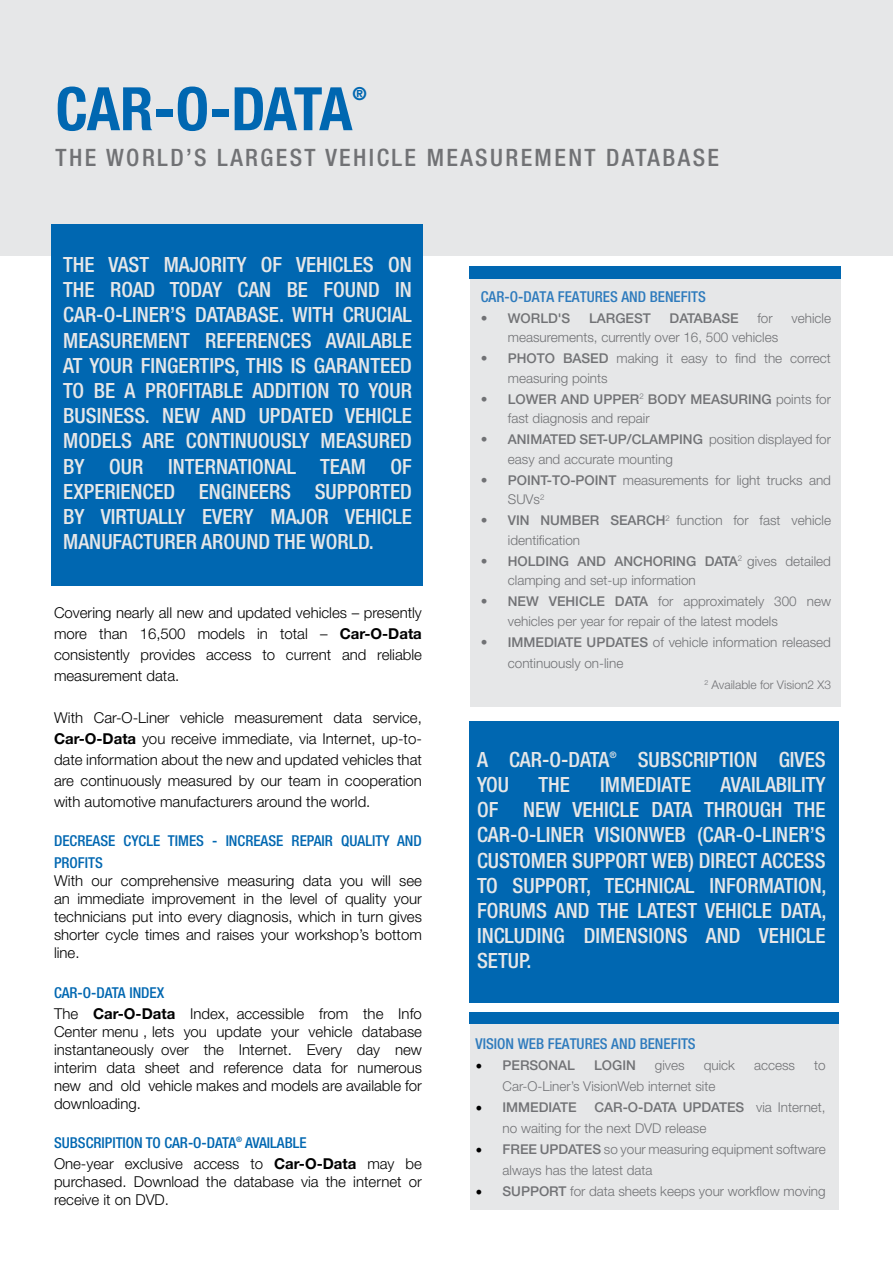
<style>
.page{position:relative;width:893px;height:1263px;background:#fff}
.page>*{position:absolute;margin:0;border:0;box-sizing:border-box;transform-origin:0 0}
.t1{font:700 condensed 60px "Helvetica Neue LT Pro";letter-spacing:-.035em;color:#0067b1}
.t2{font:500 condensed 24px "Helvetica Neue LT Pro";letter-spacing:.1em;color:#717275}
.t3{font:500 condensed 21px/25.2px "Helvetica Neue LT Pro";color:#e6e7e8;text-align:justify}
.t4{font:700 condensed 18px "Helvetica Neue LT Pro";color:#0067b1}
.t5{font:300 15px/18px "Helvetica Neue LT Pro";color:#000;text-align:justify}
.t6{font:500 condensed 15px/21.6px "Helvetica Neue LT Pro";color:#0067b1}
.t7{font:500 condensed 15px "Helvetica Neue LT Pro";color:#2e7bbd}
.t8{font:300 13.5px/19.5px "Helvetica Neue LT Pro";color:#717275}
.t9{font:500 13.5px "Helvetica Neue LT Pro";color:#717275}
.t10{font:300 12px "Helvetica Neue LT Pro";color:#717275}
.t11{font:500 condensed 9px "Helvetica Neue LT Pro";color:#e6e7e8}
.s1{font-weight:700}
.s2{font-weight:500}
.s3{font-family:"Minion Pro";font-weight:400;font-size:18px;color:#000}
</style>
<div class="page">
<div style="left:0;top:0;width:893px;height:256px;background:#e6e7e8"></div>
<div style="left:51px;top:224px;width:372px;height:361px;background:#0067b1"></div>
<div style="left:469px;top:721px;width:370px;height:281px;background:#0067b1"></div>
<div style="left:471px;top:278px;width:370px;height:429px;background:#e6e7e8"></div>
<div style="left:471px;top:1024px;width:368px;height:185px;background:#e6e7e8"></div>
<div style="left:469px;top:266px;width:372px;height:13px;background:#0067b1"></div>
<div style="left:469px;top:1013px;width:370px;height:11px;background:#0067b1"></div>
<p class="t1" style="left:56px;top:73px;width:298px">CAR-O-DATA</p>
<p class="t4" style="left:353px;top:83px;width:16px">®</p>
<p class="t2" style="left:56px;top:143px;width:665px">THE WORLD’S LARGEST VEHICLE MEASUREMENT DATABASE</p>
<p class="t3" style="left:63px;top:252px;width:350px">THE VAST MAJORITY OF VEHICLES ON THE ROAD TODAY CAN BE FOUND IN CAR-O-LINER’S DATABASE. WITH CRUCIAL MEASUREMENT REFERENCES AVAILABLE AT YOUR FINGERTIPS, THIS IS GARANTEED TO BE A PROFITABLE ADDITION TO YOUR BUSINESS. NEW AND UPDATED VEHICLE MODELS ARE CONTINUOUSLY MEASURED BY OUR INTERNATIONAL TEAM OF EXPERIENCED ENGINEERS SUPPORTED BY VIRTUALLY EVERY MAJOR VEHICLE MANUFACTURER AROUND THE WORLD.</p>
<p class="t5" style="left:54px;top:602px;width:369px;line-height:21px">Covering nearly all new and updated vehicles – presently more than 16,500 models in total – <span class="s1">Car-O-Data </span>consistently provides access to current and reliable measurement data.</p>
<p class="t5" style="left:54px;top:707px;width:369px;line-height:21px">With Car-O-Liner vehicle measurement data service, <span class="s1">Car-O-Data</span> you receive immediate, via Internet, up-to&shy;date information about the new and updated vehicles that are continuously measured by our team in cooperation with automotive manufacturers around the world.</p>
<p class="t6" style="left:54px;top:830px;width:369px">DECREASE CYCLE TIMES - INCREASE REPAIR QUALITY AND<br>PROFITS</p>
<p class="t5" style="left:54px;top:871px;width:369px">With our comprehensive measuring data you will see an immediate improvement in the level of quality your technicians put into every diagnosis, which in turn gives shorter cycle times and raises your workshop’s bottom line.</p>
<p class="t6" style="left:54px;top:981px;width:112px">CAR-O-DATA INDEX</p>
<p class="t5" style="left:54px;top:1004px;width:369px">The <span class="s1">Car-O-Data</span> Index, accessible from the Info Center menu , lets you update your vehicle database instantaneously over the Internet. Every day new interim data sheet and reference data for numerous new and old vehicle makes and models are available for downloading.</p>
<p class="t6" style="left:54px;top:1132px;width:254px">SUBSCRIPITION TO CAR-O-DATA<sup>®</sup> AVAILABLE</p>
<p class="t5" style="left:54px;top:1154px;width:369px">One-year exclusive access to <span class="s1">Car-O-Data</span> may be purchased. Download the database via the internet or receive it on DVD.</p>
<p class="t7" style="left:481px;top:287px;width:227px">CAR-O-DATA FEATURES AND BENEFITS</p>
<p class="t9" style="left:481px;top:310px;width:91px">• WORLD'S</p>
<p class="t9" style="left:589px;top:310px;width:63px">LARGEST</p>
<p class="t9" style="left:670px;top:310px;width:71px">DATABASE</p>
<p class="t8" style="left:757px;top:308px;width:17px">for</p>
<p class="t8" style="left:791px;top:308px;width:41px">vehicle</p>
<p class="t8" style="left:508px;top:327px;width:272px">measurements, currently over 16, 500 vehicles</p>
<p class="t8" style="left:508px;top:348px;width:325px;text-indent:-27px"><span class="s2">• PHOTO BASED</span> making it easy to find the correct measuring points</p>
<p class="t8" style="left:508px;top:389px;width:325px;text-indent:-27px"><span class="s2">• LOWER AND UPPER</span><sup>2</sup> <span class="s2">BODY MEASURING</span> points for fast diagnosis and repair</p>
<p class="t8" style="left:508px;top:429px;width:325px;text-indent:-27px"><span class="s2">• ANIMATED SET-UP/CLAMPING</span> position displayed for easy and accurate mounting</p>
<p class="t8" style="left:508px;top:470px;width:325px;text-indent:-27px"><span class="s2">• POINT-TO-POINT</span> measurements for light trucks and<br>SUVs<sup>2</sup></p>
<p class="t8" style="left:508px;top:510px;width:325px;text-indent:-27px"><span class="s2">• VIN NUMBER SEARCH</span><sup>2</sup> function for fast vehicle identification</p>
<p class="t8" style="left:508px;top:551px;width:325px;text-indent:-27px"><span class="s2">• HOLDING AND ANCHORING DATA</span><sup>2</sup> gives detailed clamping and set-up information</p>
<p class="t8" style="left:508px;top:591px;width:325px;text-indent:-27px"><span class="s2">• NEW VEHICLE DATA</span> for approximately 300 new vehicles per year for repair of the latest models</p>
<p class="t8" style="left:508px;top:631px;width:325px;line-height:21px;text-indent:-27px"><span class="s2">• IMMEDIATE UPDATES</span> of vehicle information released continuously on-line</p>
<p class="t10" style="left:704px;top:677px;width:128px"><sup>2</sup> Available for Vision2 X3</p>
<p class="t3" style="left:477px;top:746px;width:134px">A CAR-O-DATA</p>
<p class="t11" style="left:609px;top:749px;width:9px">®</p>
<p class="t3" style="left:638px;top:746px;width:189px">SUBSCRIPTION GIVES</p>
<p class="t3" style="left:477px;top:772px;width:34px">YOU</p>
<p class="t3" style="left:539px;top:772px;width:33px">THE</p>
<p class="t3" style="left:600px;top:772px;width:92px">IMMEDIATE</p>
<p class="t3" style="left:477px;top:772px;width:351px;text-indent:244px">AVAILABILITY OF NEW VEHICLE DATA THROUGH THE CAR-O-LINER VISIONWEB (CAR-O-LINER’S CUSTOMER SUPPORT WEB) DIRECT ACCESS TO SUPPORT, TECHNICAL INFORMATION, FORUMS AND THE LATEST VEHICLE DATA, INCLUDING DIMENSIONS AND VEHICLE SETUP.</p>
<p class="t7" style="left:475px;top:1034px;width:222px">VISION WEB FEATURES AND BENEFITS</p>
<p class="t9" style="left:475px;top:1057px;width:101px"><span class="s3">•</span> PERSONAL</p>
<p class="t9" style="left:594px;top:1057px;width:43px">LOGIN</p>
<p class="t8" style="left:655px;top:1055px;width:31px">gives</p>
<p class="t8" style="left:704px;top:1055px;width:33px">quick</p>
<p class="t8" style="left:754px;top:1055px;width:43px">access</p>
<p class="t8" style="left:814px;top:1055px;width:13px">to</p>
<p class="t8" style="left:502px;top:1076px;width:214px">Car-O-Liner’s VisionWeb internet site</p>
<p class="t9" style="left:475px;top:1099px;width:103px"><span class="s3">•</span> IMMEDIATE</p>
<p class="t8" style="left:502px;top:1096px;width:325px;line-height:21px;text-indent:92px"><span class="s2">CAR-O-DATA UPDATES</span> via Internet, no waiting for the next DVD release</p>
<p class="t8" style="left:502px;top:1138px;width:325px;line-height:21px;text-indent:-27px"><span class="s3">•</span> <span class="s2">FREE UPDATES</span> so your measuring equipment software always has the latest data</p>
<p class="t8" style="left:475px;top:1181px;width:352px"><span class="s3">•</span> <span class="s2">SUPPORT</span> for data sheets keeps your workflow moving</p>
</div>
